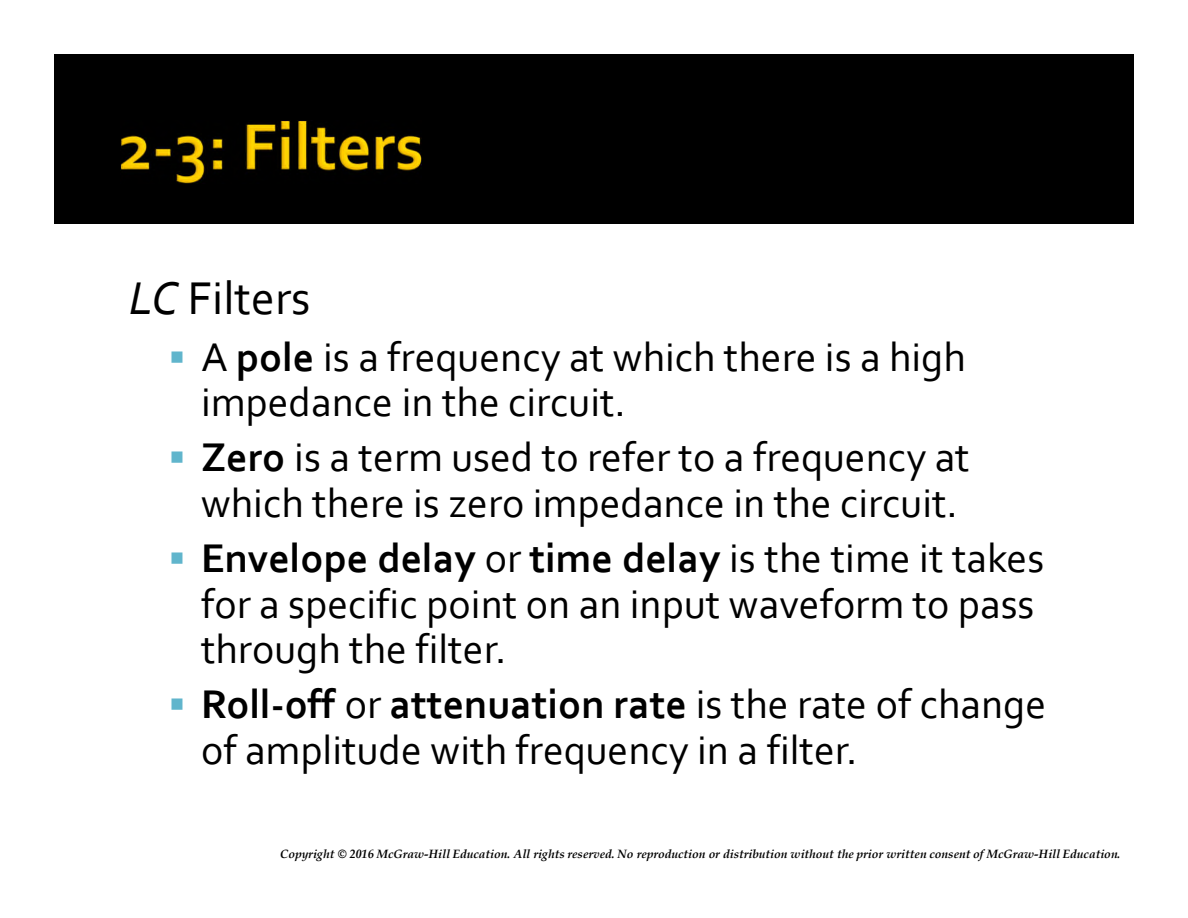
<style>
.page{position:relative;width:1188px;height:918px;background:#fff}
.page>*{position:absolute;margin:0;border:0;box-sizing:border-box;transform-origin:0 0}
.t1{font:48px "Corbel";color:#000}
.t2{font:42px/45.3px "Corbel";color:#000}
.t3{font:italic 700 12px "Book Antiqua";color:#000}
.s1{font-style:italic}
.s2{color:#60b5cc}
.s3{font-weight:700}
</style>
<div class="page">
<div style="left:54px;top:54px;width:1080px;height:169px;background:#000"></div>
<img style="left:121px;top:120px;width:300px;height:64px">
<p class="t1" style="left:129px;top:268px;width:184px"><span class="s1">LC</span> Filters</p>
<p class="t2" style="left:201px;top:334px;width:766px;text-indent:-32px"><span class="s2">▪</span> A <span class="s3">pole</span> is a frequency at which there is a high impedance in the circuit.</p>
<p class="t2" style="left:169px;top:434px;width:803px;text-align:center"><span class="s2">▪</span> <span class="s3">Zero</span> is a term used to refer to a frequency at which there is zero impedance in the circuit.</p>
<p class="t2" style="left:201px;top:535px;width:845px;text-indent:-32px"><span class="s2">▪</span> <span class="s3">Envelope delay</span> or <span class="s3">time delay</span> is the time it takes for a specific point on an input waveform to pass through the filter.</p>
<p class="t2" style="left:201px;top:681px;width:847px;text-indent:-32px"><span class="s2">▪</span> <span class="s3">Roll-off</span> or <span class="s3">attenuation rate</span> is the rate of change of amplitude with frequency in a filter.</p>
<p class="t3" style="left:280px;top:847px;width:842px">Copyright © 2016 McGraw-Hill Education. All rights reserved. No reproduction or distribution without the prior written consent of McGraw-Hill Education.</p>
</div>
